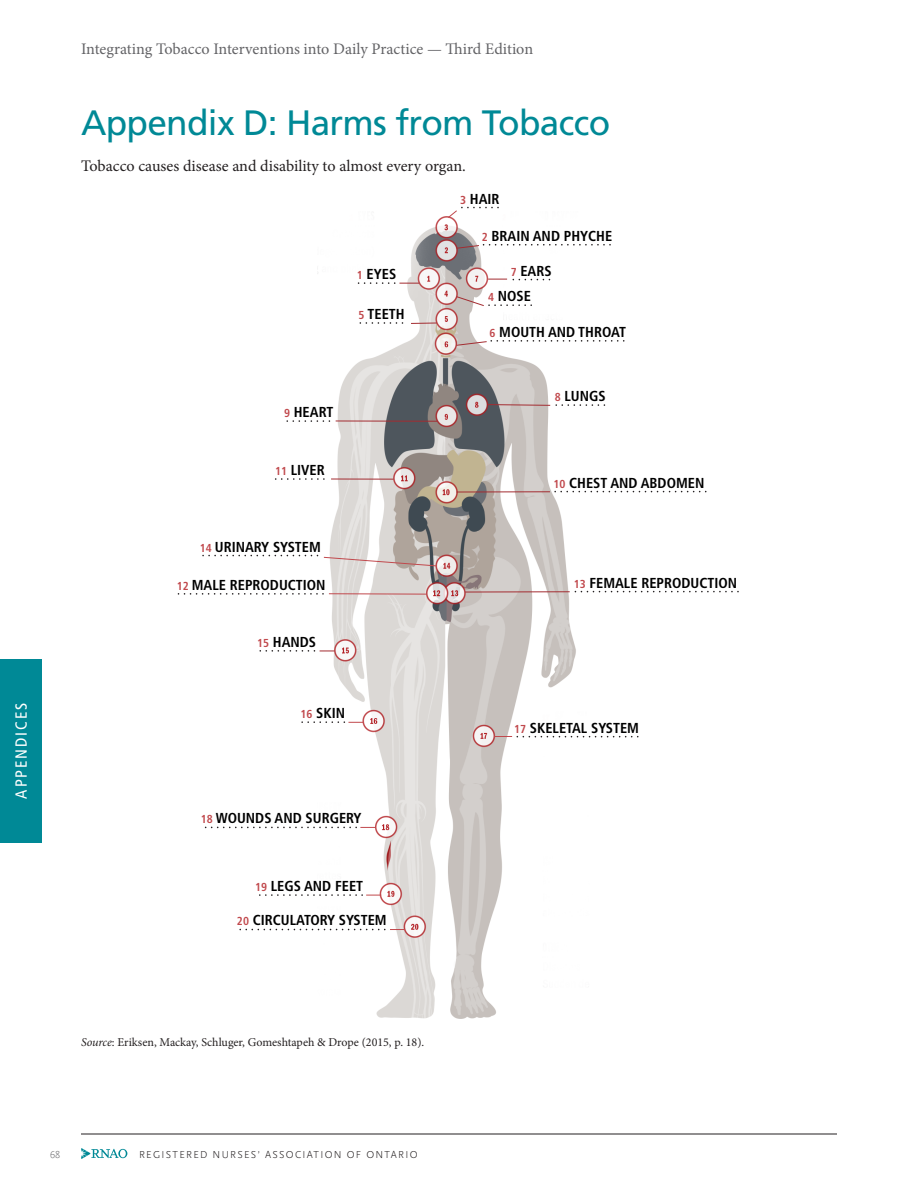
<style>
.page{position:relative;width:918px;height:1188px;background:#fff}
.page>*{position:absolute;margin:0;border:0;box-sizing:border-box;transform-origin:0 0}
.MAIN__Header{font:35.25px "Frutiger";letter-spacing:-.02em;color:#008996}
.t1{font:16.2px "Minion Pro";color:#636366}
.t2{font:16.2px "Minion Pro";color:#231f20}
.t3{font:condensed 16.2px "Frutiger";letter-spacing:.12em;color:#fff}
.t4{font:700 condensed 14.4px "Frutiger";color:#000}
.FOOTNOTES{font:12px "Minion Pro";color:#231f20}
.t5{font:300 10.5px "Scala Sans OT";letter-spacing:.12em;color:#231f20}
.t6{font:300 10.5px "Scala Sans OT";color:#636366}
.s1{font-size:11.55px;color:#c1494d}
.s2{font-style:italic}
</style>
<div class="page">
<svg style="left:81px;top:1148px;width:46px;height:11px"></svg>
<div style="left:0;top:659px;width:42px;height:183px;background:#008996"></div>
<hr style="left:81px;top:1134px;width:756px;height:1px;background:#231f20">
<img style="left:317px;top:206px;width:273px;height:813px">
<svg style="left:513px;top:279px;width:37px;height:1px"></svg>
<svg style="left:447px;top:207px;width:52px;height:12px"></svg>
<svg style="left:456px;top:244px;width:155px;height:5px"></svg>
<svg style="left:456px;top:340px;width:169px;height:6px"></svg>
<svg style="left:554px;top:491px;width:152px;height:1px"></svg>
<hr style="left:457px;top:491px;width:93px;height:1px;background:#a32c31">
<svg style="left:494px;top:736px;width:145px;height:1px"></svg>
<svg style="left:575px;top:591px;width:164px;height:1px"></svg>
<hr style="left:465px;top:591px;width:105px;height:1px;background:#a32c31">
<svg style="left:488px;top:279px;width:19px;height:1px"></svg>
<svg style="left:456px;top:296px;width:76px;height:11px"></svg>
<svg style="left:487px;top:404px;width:118px;height:2px"></svg>
<svg style="left:358px;top:282px;width:61px;height:2px"></svg>
<svg style="left:360px;top:322px;width:43px;height:2px"></svg>
<svg style="left:410px;top:322px;width:28px;height:2px"></svg>
<svg style="left:286px;top:420px;width:44px;height:2px"></svg>
<hr style="left:336px;top:421px;width:101px;height:1px;background:#a32c31">
<svg style="left:275px;top:478px;width:50px;height:2px"></svg>
<hr style="left:331px;top:479px;width:63px;height:1px;background:#a32c31">
<svg style="left:259px;top:650px;width:76px;height:2px"></svg>
<svg style="left:301px;top:721px;width:63px;height:2px"></svg>
<svg style="left:205px;top:827px;width:170px;height:1px"></svg>
<svg style="left:259px;top:894px;width:122px;height:2px"></svg>
<svg style="left:239px;top:929px;width:166px;height:1px"></svg>
<svg style="left:178px;top:593px;width:146px;height:2px"></svg>
<hr style="left:329px;top:593px;width:97px;height:1px;background:#c1494d">
<svg style="left:202px;top:555px;width:235px;height:12px"></svg>
<p class="t3" style="left:12px;top:799px;width:97px;rotate:-90deg">APPENDICES</p>
<p class="t1" style="left:81px;top:38px;width:454px">Integrating Tobacco Interventions into Daily Practice — Third Edition</p>
<p class="MAIN__Header" style="left:81px;top:102px;width:531px">Appendix D: Harms from Tobacco</p>
<p class="t2" style="left:81px;top:155px;width:386px">Tobacco causes disease and disability to almost every organ.</p>
<p class="t4" style="left:460px;top:190px;width:41px"><span class="s1">3</span> HAIR</p>
<p class="t4" style="left:357px;top:266px;width:41px"><span class="s1">1</span> EYES</p>
<p class="t4" style="left:359px;top:305px;width:48px"><span class="s1">5</span> TEETH</p>
<p class="t4" style="left:284px;top:404px;width:51px"><span class="s1">9</span> HEART</p>
<p class="t4" style="left:275px;top:461px;width:51px"><span class="s1">11</span> LIVER</p>
<p class="t4" style="left:200px;top:538px;width:123px"><span class="s1">14</span> URINARY SYSTEM</p>
<p class="t4" style="left:177px;top:576px;width:150px"><span class="s1">12</span> MALE REPRODUCTION</p>
<p class="t4" style="left:257px;top:633px;width:61px"><span class="s1">15</span> HANDS</p>
<p class="t4" style="left:300px;top:705px;width:46px"><span class="s1">16</span> SKIN</p>
<p class="t4" style="left:201px;top:810px;width:162px"><span class="s1">18</span> WOUNDS AND SURGERY</p>
<p class="t4" style="left:255px;top:877px;width:110px"><span class="s1">19</span> LEGS AND FEET</p>
<p class="t4" style="left:237px;top:912px;width:151px"><span class="s1">20</span> CIRCULATORY SYSTEM</p>
<p class="t4" style="left:482px;top:227px;width:132px"><span class="s1">2</span> BRAIN AND PHYCHE</p>
<p class="t4" style="left:511px;top:262px;width:43px"><span class="s1">7</span> EARS</p>
<p class="t4" style="left:488px;top:288px;width:44px"><span class="s1">4</span> NOSE</p>
<p class="t4" style="left:490px;top:323px;width:138px"><span class="s1">6</span> MOUTH AND THROAT</p>
<p class="t4" style="left:555px;top:388px;width:52px"><span class="s1">8</span> LUNGS</p>
<p class="t4" style="left:553px;top:474px;width:152px"><span class="s1">10</span> CHEST AND ABDOMEN</p>
<p class="t4" style="left:574px;top:574px;width:165px"><span class="s1">13</span> FEMALE REPRODUCTION</p>
<p class="t4" style="left:514px;top:719px;width:126px"><span class="s1">17</span> SKELETAL SYSTEM</p>
<p class="FOOTNOTES" style="left:81px;top:1034px;width:345px"><span class="s2">Source</span>: Eriksen, Mackay, Schluger, Gomeshtapeh &amp; Drope (2015, p. 18).</p>
<p class="t6" style="left:50px;top:1148px;width:12px">68</p>
<p class="t5" style="left:139px;top:1148px;width:280px">REGISTERED NURSES’ ASSOCIATION OF ONTARIO</p>
</div>
